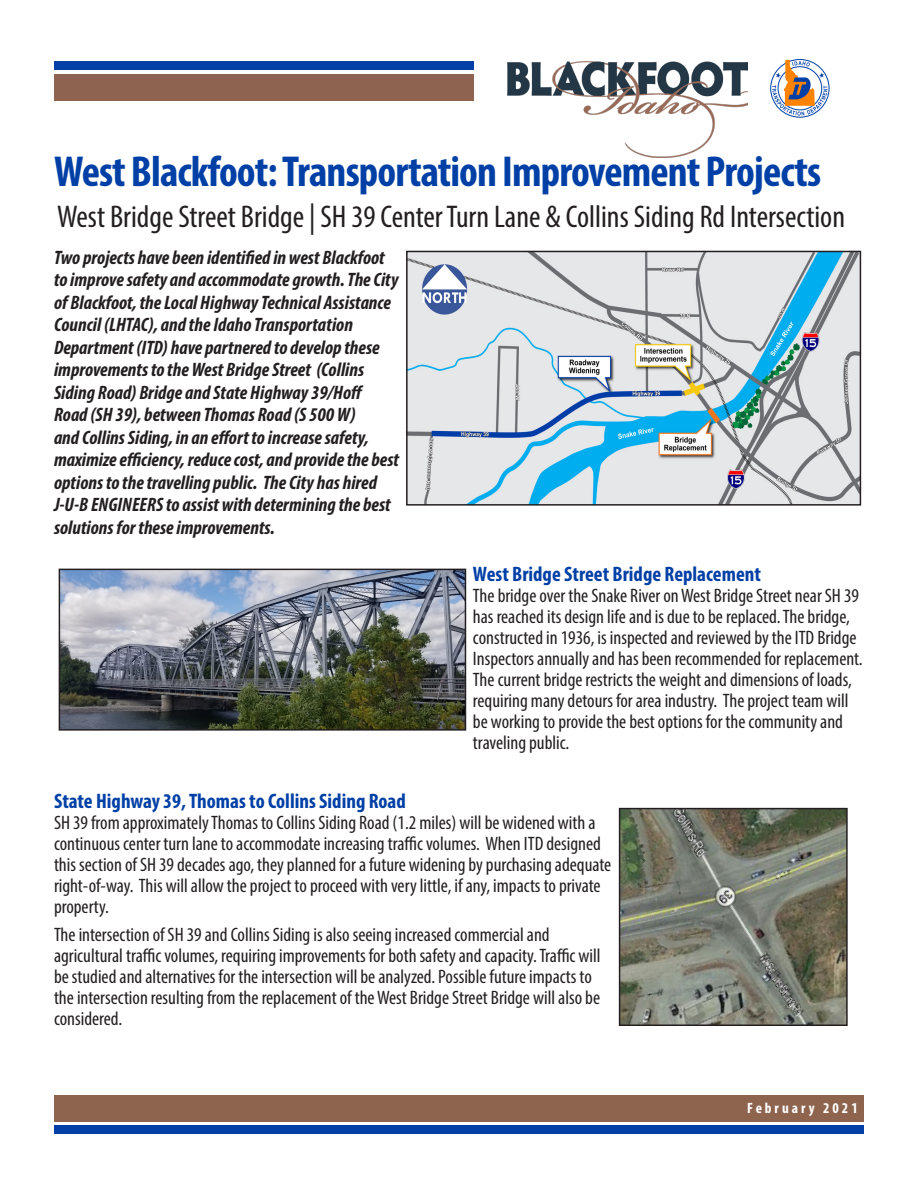
<style>
.page{position:relative;width:918px;height:1188px;background:#fff}
.page>*{position:absolute;margin:0;border:0;box-sizing:border-box;transform-origin:0 0}
.t1{font:700 condensed 43.5px "Myriad Pro";letter-spacing:-.02em;color:#0040a6}
.t2{font:condensed 31.5px "Myriad Pro";color:#231f20}
.t3{font:700 condensed 21px "Myriad Pro";color:#0040a6}
.t4{font:condensed 19.5px/21px "Myriad Pro";color:#231f20}
.t5{font:italic 700 condensed 19.5px/22.5px "Myriad Pro";color:#231f20}
.t6{font:700 condensed 15px "Myriad Pro";letter-spacing:.2em;color:#fff}
</style>
<div class="page">
<div style="left:54px;top:1095px;width:810px;height:26px;background:#8e644f"></div>
<div style="left:54px;top:1126px;width:810px;height:8px;background:#0040a6"></div>
<div style="left:54px;top:74px;width:419px;height:27px;background:#8e634f"></div>
<div style="left:770px;top:59px;width:60px;height:59px;border:1px solid #0040a6;border-radius:50%"></div>
<svg style="left:772px;top:60px;width:56px;height:56px"></svg>
<div style="left:54px;top:61px;width:419px;height:8px;background:#0040a6"></div>
<img style="left:508px;top:61px;width:239px;height:97px">
<img style="left:62px;top:572px;width:401px;height:156px">
<div style="left:59px;top:569px;width:407px;height:162px;border:2px solid #231f20"></div>
<img style="left:409px;top:254px;width:449px;height:249px">
<div style="left:406px;top:251px;width:455px;height:255px;border:2px solid #231f20"></div>
<img style="left:622px;top:811px;width:223px;height:212px">
<div style="left:619px;top:808px;width:229px;height:218px;border:2px solid #231f20"></div>
<p class="t1" style="left:54px;top:144px;width:769px">West Blackfoot: Transportation Improvement Projects</p>
<p class="t2" style="left:57px;top:197px;width:789px">West Bridge Street Bridge | SH 39 Center Turn Lane &amp; Collins Siding Rd Intersection</p>
<p class="t5" style="left:54px;top:246px;width:347px">Two projects have been identified in west Blackfoot to improve safety and accommodate growth. The City of Blackfoot, the Local Highway Technical Assistance Council (LHTAC), and the Idaho Transportation Department (ITD) have partnered to develop these improvements to the West Bridge Street (Collins Siding Road) Bridge and State Highway 39/Hoff Road (SH 39), between Thomas Road (S 500 W)<br>and Collins Siding, in an effort to increase safety, maximize efficiency, reduce cost, and provide the best options to the travelling public. The City has hired J-U-B ENGINEERS to assist with determining the best solutions for these improvements.</p>
<p class="t3" style="left:473px;top:560px;width:289px">West Bridge Street Bridge Replacement</p>
<p class="t4" style="left:473px;top:584px;width:391px">The bridge over the Snake River on West Bridge Street near SH 39 has reached its design life and is due to be replaced. The bridge, constructed in 1936, is inspected and reviewed by the ITD Bridge Inspectors annually and has been recommended for replacement.<br>The current bridge restricts the weight and dimensions of loads, requiring many detours for area industry. The project team will be working to provide the best options for the community and traveling public.</p>
<p class="t3" style="left:54px;top:788px;width:353px">State Highway 39, Thomas to Collins Siding Road</p>
<p class="t4" style="left:54px;top:812px;width:559px">SH 39 from approximately Thomas to Collins Siding Road (1.2 miles) will be widened with a continuous center turn lane to accommodate increasing traffic volumes. When ITD designed this section of SH 39 decades ago, they planned for a future widening by purchasing adequate right-of-way. This will allow the project to proceed with very little, if any, impacts to private property.</p>
<p class="t4" style="left:54px;top:924px;width:548px">The intersection of SH 39 and Collins Siding is also seeing increased commercial and agricultural traffic volumes, requiring improvements for both safety and capacity. Traffic will be studied and alternatives for the intersection will be analyzed. Possible future impacts to the intersection resulting from the replacement of the West Bridge Street Bridge will also be considered.</p>
<p class="t6" style="left:747px;top:1098px;width:112px">February 2021</p>
</div>
